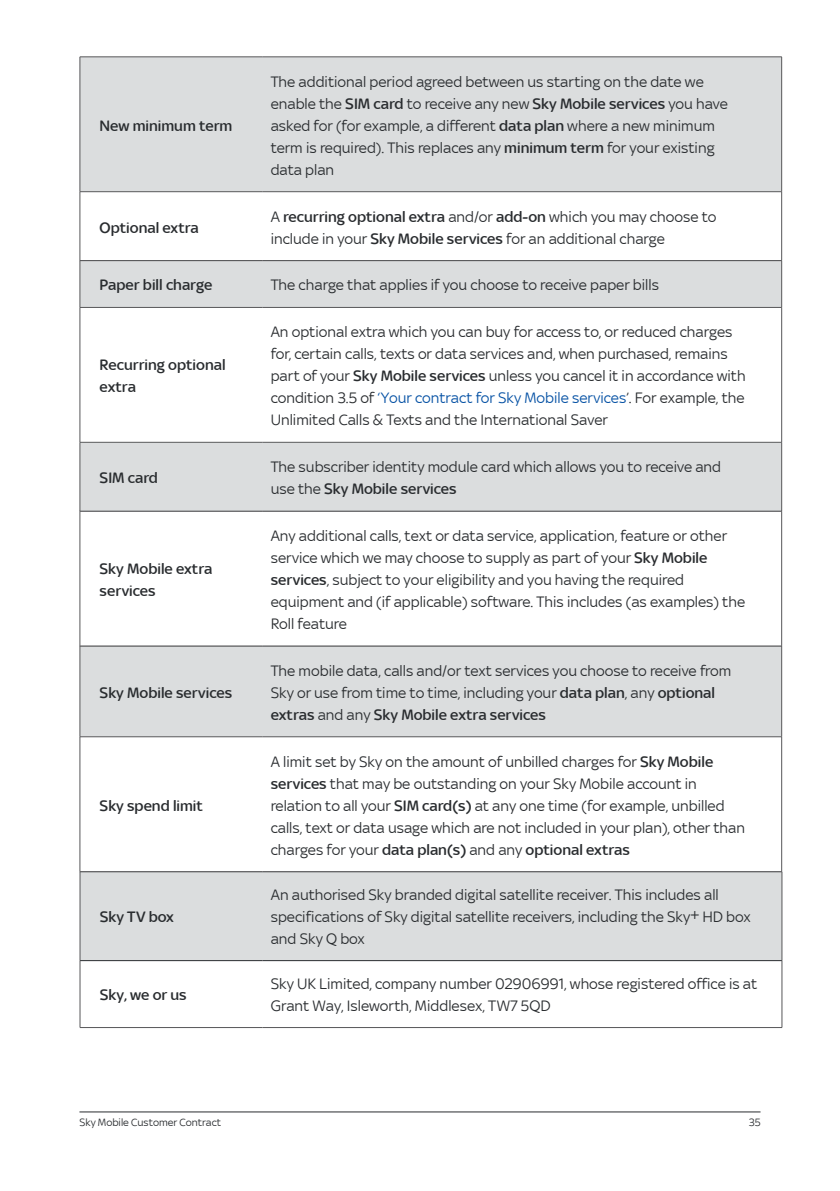
<style>
.page{position:relative;width:840px;height:1191px;background:#fff}
.page>*{position:absolute;margin:0;border:0;box-sizing:border-box;transform-origin:0 0}
.t1{font:16px/22px "Sky Text";color:#292c2f}
.t2{font:500 16px/22px "Sky Text";color:#292c2f}
.t3{font:11.2px "Sky Text";color:#292c2f}
.s1{font-weight:500}
.s2{color:#0551a4}
</style>
<div class="page">
<hr style="left:79px;top:1111px;width:681px;height:1px;background:#292c2f">
<div style="left:81px;top:872px;width:700px;height:88px;background:#dbddde"></div>
<svg style="left:81px;top:961px;width:700px;height:1px"></svg>
<hr style="left:80px;top:960px;width:182px;height:1px;background:#292c2f">
<hr style="left:262px;top:960px;width:519px;height:1px;background:#292c2f">
<hr style="left:262px;top:1027px;width:519px;height:1px;background:#575759">
<hr style="left:80px;top:871px;width:1px;height:89px;background:#575759">
<hr style="left:781px;top:871px;width:1px;height:89px;background:#575759">
<hr style="left:80px;top:960px;width:1px;height:67px;background:#575759">
<hr style="left:781px;top:960px;width:1px;height:67px;background:#575759">
<hr style="left:80px;top:1027px;width:182px;height:1px;background:#575759">
<div style="left:80px;top:646px;width:700px;height:90px;background:#dbddde"></div>
<svg style="left:80px;top:737px;width:700px;height:134px"></svg>
<hr style="left:79px;top:646px;width:1px;height:90px;background:#575759">
<hr style="left:780px;top:646px;width:1px;height:90px;background:#575759">
<hr style="left:79px;top:737px;width:1px;height:134px;background:#575759">
<hr style="left:80px;top:736px;width:182px;height:1px;background:#575759">
<hr style="left:262px;top:736px;width:519px;height:1px;background:#575759">
<hr style="left:780px;top:737px;width:1px;height:134px;background:#575759">
<hr style="left:80px;top:871px;width:182px;height:1px;background:#575759">
<hr style="left:262px;top:871px;width:519px;height:1px;background:#575759">
<hr style="left:79px;top:511px;width:1px;height:135px;background:#575759">
<hr style="left:780px;top:511px;width:1px;height:135px;background:#575759">
<hr style="left:80px;top:645px;width:182px;height:1px;background:#575759">
<hr style="left:262px;top:645px;width:519px;height:1px;background:#575759">
<div style="left:80px;top:261px;width:700px;height:250px;background:#dbddde"></div>
<svg style="left:80px;top:308px;width:700px;height:134px"></svg>
<hr style="left:79px;top:261px;width:1px;height:46px;background:#575759">
<hr style="left:780px;top:261px;width:1px;height:46px;background:#575759">
<hr style="left:79px;top:307px;width:1px;height:135px;background:#575759">
<hr style="left:80px;top:307px;width:182px;height:1px;background:#575759">
<hr style="left:262px;top:307px;width:519px;height:1px;background:#575759">
<hr style="left:780px;top:307px;width:1px;height:135px;background:#575759">
<hr style="left:79px;top:442px;width:1px;height:69px;background:#575759">
<hr style="left:80px;top:442px;width:182px;height:1px;background:#575759">
<hr style="left:262px;top:442px;width:519px;height:1px;background:#575759">
<hr style="left:780px;top:442px;width:1px;height:69px;background:#575759">
<hr style="left:80px;top:511px;width:182px;height:1px;background:#575759">
<hr style="left:262px;top:511px;width:519px;height:1px;background:#575759">
<div style="left:80px;top:57px;width:700px;height:134px;background:#dbddde"></div>
<svg style="left:80px;top:192px;width:700px;height:68px"></svg>
<hr style="left:79px;top:57px;width:1px;height:135px;background:#575759">
<hr style="left:80px;top:56px;width:182px;height:1px;background:#575759">
<hr style="left:262px;top:56px;width:519px;height:1px;background:#575759">
<hr style="left:780px;top:57px;width:1px;height:135px;background:#575759">
<hr style="left:79px;top:192px;width:1px;height:68px;background:#575759">
<hr style="left:80px;top:191px;width:182px;height:1px;background:#575759">
<hr style="left:262px;top:191px;width:519px;height:1px;background:#575759">
<hr style="left:780px;top:192px;width:1px;height:68px;background:#575759">
<hr style="left:80px;top:260px;width:182px;height:1px;background:#575759">
<hr style="left:262px;top:260px;width:519px;height:1px;background:#575759">
<p class="t2" style="left:100px;top:114px;width:134px">New minimum term</p>
<p class="t1" style="left:270px;top:70px;width:458px">The additional period agreed between us starting on the date we enable the <span class="s1">SIM card</span> to receive any new <span class="s1">Sky Mobile services</span> you have asked for (for example, a different <span class="s1">data plan</span> where a new minimum term is required). This replaces any <span class="s1">minimum term</span> for your existing data plan</p>
<p class="t2" style="left:100px;top:216px;width:101px">Optional extra</p>
<p class="t1" style="left:270px;top:205px;width:447px">A <span class="s1">recurring optional extra</span> and/or <span class="s1">add-on</span> which you may choose to include in your <span class="s1">Sky Mobile services</span> for an additional charge</p>
<p class="t2" style="left:100px;top:274px;width:114px">Paper bill charge</p>
<p class="t1" style="left:270px;top:274px;width:389px">The charge that applies if you choose to receive paper bills</p>
<p class="t2" style="left:100px;top:354px;width:127px">Recurring optional extra</p>
<p class="t1" style="left:270px;top:321px;width:476px">An optional extra which you can buy for access to, or reduced charges for, certain calls, texts or data services and, when purchased, remains part of your <span class="s1">Sky Mobile services</span> unless you cancel it in accordance with condition 3.5 of <span class="s2">‘Your contract for Sky Mobile services</span>’. For example, the Unlimited Calls &amp; Texts and the International Saver</p>
<p class="t2" style="left:100px;top:467px;width:60px">SIM card</p>
<p class="t1" style="left:270px;top:456px;width:451px">The subscriber identity module card which allows you to receive and use the <span class="s1">Sky Mobile services</span></p>
<p class="t2" style="left:100px;top:557px;width:114px">Sky Mobile extra services</p>
<p class="t2" style="left:100px;top:681px;width:134px">Sky Mobile services</p>
<p class="t2" style="left:100px;top:794px;width:105px">Sky spend limit</p>
<p class="t2" style="left:100px;top:905px;width:76px">Sky TV box</p>
<p class="t1" style="left:270px;top:524px;width:476px">Any additional calls, text or data service, application, feature or other service which we may choose to supply as part of your <span class="s1">Sky Mobile services</span>, subject to your eligibility and you having the required equipment and (if applicable) software. This includes (as examples) the Roll feature</p>
<p class="t1" style="left:270px;top:659px;width:462px">The mobile data, calls and/or text services you choose to receive from<br>Sky or use from time to time, including your <span class="s1">data plan</span>, any <span class="s1">optional extras</span> and any <span class="s1">Sky Mobile extra services</span></p>
<p class="t1" style="left:270px;top:750px;width:475px">A limit set by Sky on the amount of unbilled charges for <span class="s1">Sky Mobile services</span> that may be outstanding on your Sky Mobile account in relation to all your <span class="s1">SIM card(s)</span> at any one time (for example, unbilled calls, text or data usage which are not included in your plan), other than charges for your <span class="s1">data plan(s)</span> and any <span class="s1">optional extras</span></p>
<p class="t1" style="left:270px;top:883px;width:481px">An authorised Sky branded digital satellite receiver. This includes all specifications of Sky digital satellite receivers, including the Sky± HD box and Sky Q box</p>
<p class="t2" style="left:100px;top:983px;width:88px">Sky, we or us</p>
<p class="t1" style="left:270px;top:972px;width:487px">Sky UK Limited, company number 02906991, whose registered office is at<br>Grant Way, Isleworth, Middlesex, TW7 5QD</p>
<p class="t3" style="left:79px;top:1115px;width:143px">Sky Mobile Customer Contract</p>
<p class="t3" style="left:748px;top:1115px;width:13px">35</p>
</div>
